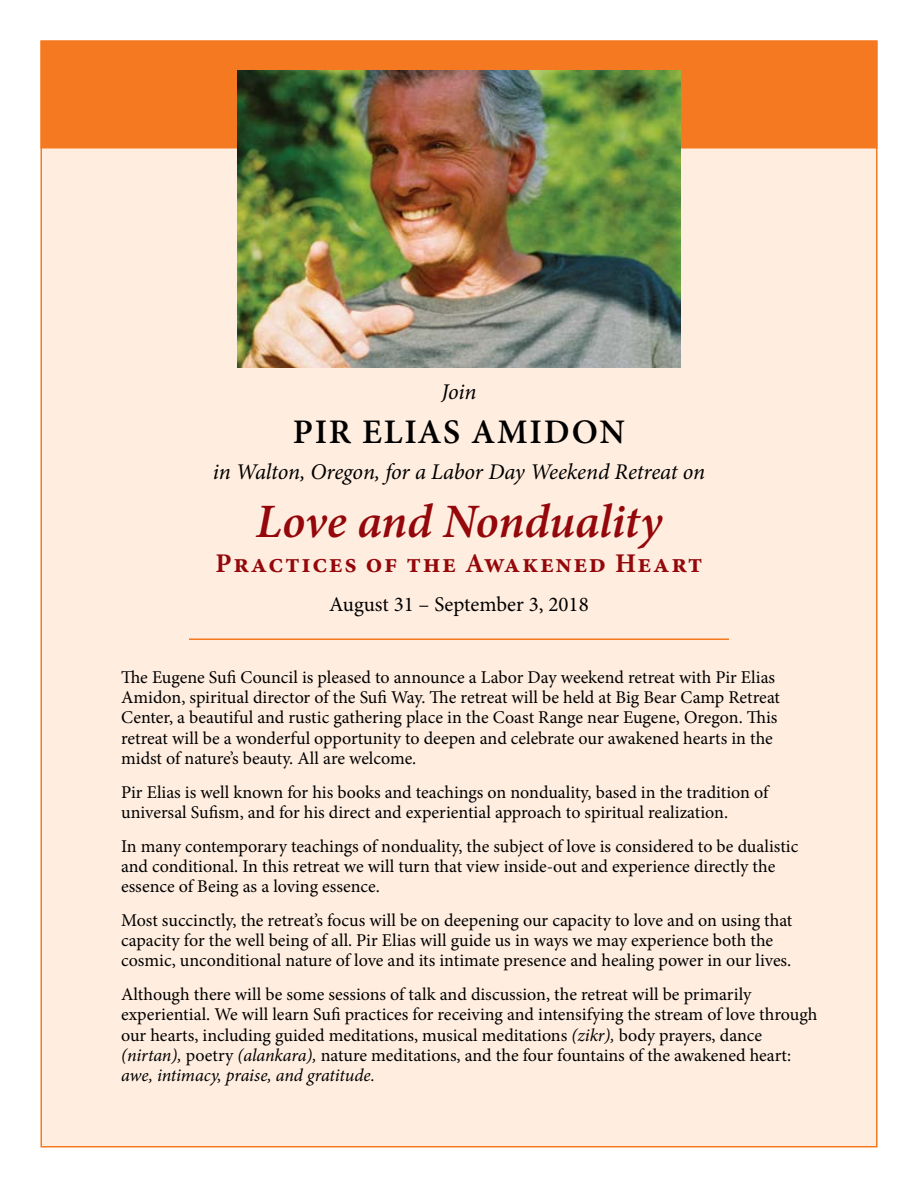
<style>
.page{position:relative;width:918px;height:1188px;background:#fff}
.page>*{position:absolute;margin:0;border:0;box-sizing:border-box;transform-origin:0 0}
.t1{font:italic 600 48px "Minion Pro";letter-spacing:-.005em;color:#94070a}
.t2{font:600 34.5px "Minion Pro";letter-spacing:.05em;color:#000}
.t3{font:700 27px "Minion Pro";letter-spacing:.06em;color:#94070a}
.t4{font:italic 22.5px "Minion Pro";letter-spacing:-.01em;color:#000}
.t5{font:21px "Minion Pro";color:#000}
.t6{font:18px/20.2px "Minion Pro";color:#000}
.s1{font-style:italic}
</style>
<div class="page">
<div style="left:40px;top:40px;width:838px;height:1108px;background:#ffeee0;border:2px solid #f47920"></div>
<div style="left:40px;top:40px;width:838px;height:108px;background:#f47920;border:2px solid #f47920"></div>
<img style="left:237px;top:71px;width:444px;height:297px">
<hr style="left:189px;top:638px;width:540px;height:2px;background:#f47920">
<p class="t4" style="left:442px;top:377px;width:36px">Join</p>
<h2 class="t2" style="left:293px;top:408px;width:334px">PIR ELIAS AMIDON</h2>
<p class="t4" style="left:213px;top:456px;width:494px">in Walton, Oregon, for a Labor Day Weekend Retreat on</p>
<h1 class="t1" style="left:256px;top:488px;width:408px">Love and Nonduality</h1>
<h3 class="t3" style="left:215px;top:544px;width:489px">Practices of the Awakened Heart</h3>
<p class="t5" style="left:329px;top:590px;width:261px">August 31 – September 3, 2018</p>
<p class="t6" style="left:121px;top:667px;width:660px">The Eugene Sufi Council is pleased to announce a Labor Day weekend retreat with Pir Elias Amidon, spiritual director of the Sufi Way. The retreat will be held at Big Bear Camp Retreat Center, a beautiful and rustic gathering place in the Coast Range near Eugene, Oregon. This retreat will be a wonderful opportunity to deepen and celebrate our awakened hearts in the midst of nature’s beauty. All are welcome.</p>
<p class="t6" style="left:121px;top:782px;width:649px">Pir Elias is well known for his books and teachings on nonduality, based in the tradition of universal Sufism, and for his direct and experiential approach to spiritual realization.</p>
<p class="t6" style="left:121px;top:836px;width:679px">In many contemporary teachings of nonduality, the subject of love is considered to be dualistic and conditional. In this retreat we will turn that view inside-out and experience directly the essence of Being as a loving essence.</p>
<p class="t6" style="left:121px;top:910px;width:673px">Most succinctly, the retreat’s focus will be on deepening our capacity to love and on using that capacity for the well being of all. Pir Elias will guide us in ways we may experience both the cosmic, unconditional nature of love and its intimate presence and healing power in our lives.</p>
<p class="t6" style="left:121px;top:984px;width:698px">Although there will be some sessions of talk and discussion, the retreat will be primarily experiential. We will learn Sufi practices for receiving and intensifying the stream of love through our hearts, including guided meditations, musical meditations <span class="s1">(zikr),</span> body prayers, dance <span class="s1">(nirtan),</span> poetry <span class="s1">(alankara),</span> nature meditations, and the four fountains of the awakened heart: <span class="s1">awe, intimacy, praise, and gratitude.</span></p>
</div>
